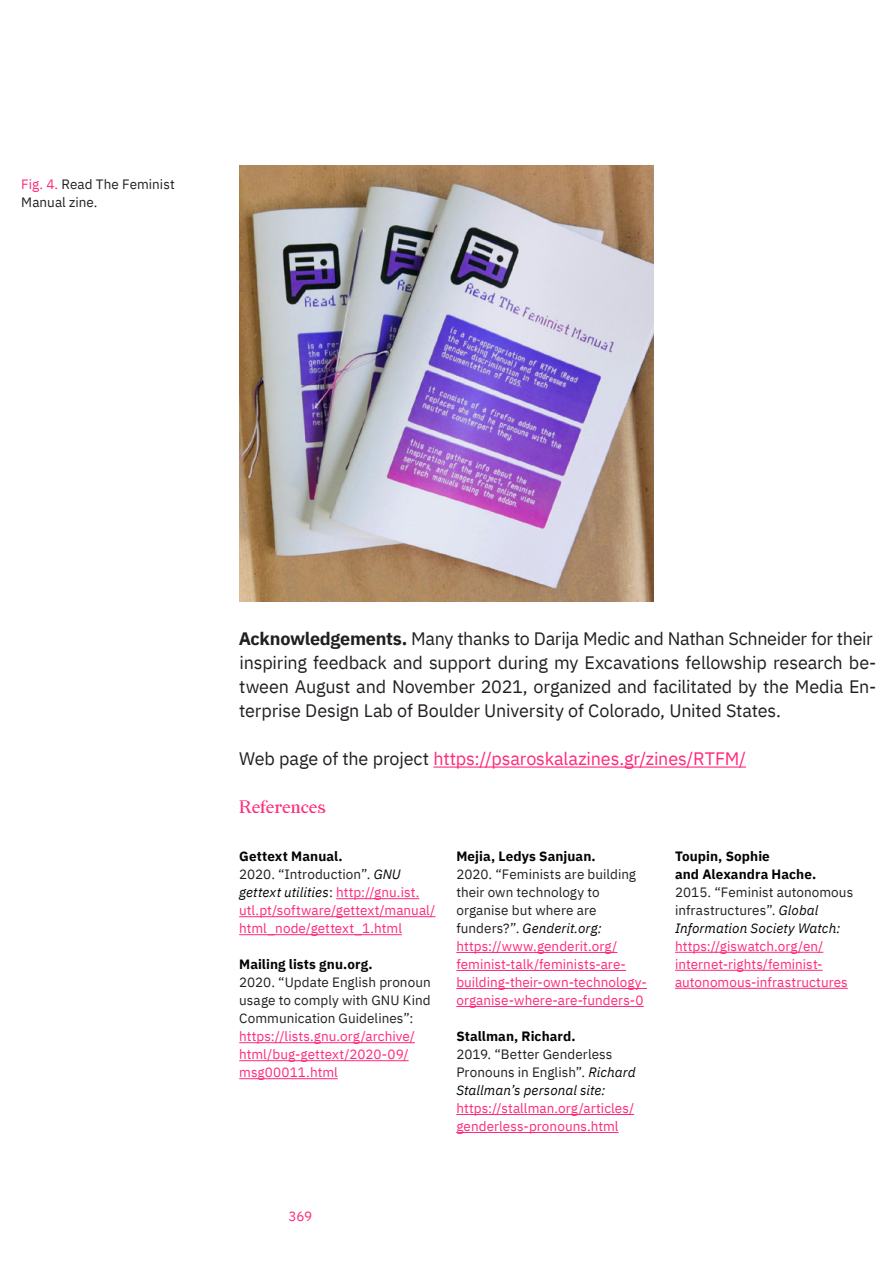
<style>
.page{position:relative;width:893px;height:1263px;background:#fff}
.page>*{position:absolute;margin:0;border:0;box-sizing:border-box;transform-origin:0 0}
.Text{font:18px/24px "IBM Plex Sans";letter-spacing:-.01em;color:#231f20}
.Text-2{font:18px "IBM Plex Sans";letter-spacing:-.005em;color:#ff287a}
.Text-3{font:18px "Redaction 35";letter-spacing:-.015em;color:#ff287a}
.Notes{font:13.5px/18px "IBM Plex Sans";letter-spacing:.005em;color:#ff287a}
.Notes-2{font:13.5px/18px "IBM Plex Sans";letter-spacing:.005em;color:#231f20}
.Notes-3{font:700 13.5px "IBM Plex Sans";letter-spacing:.005em;color:#040503}
.s1{color:#ff287a}
.s2{font-weight:700}
.s3{color:#231f20}
.s4{font-style:italic;color:#040503}
</style>
<div class="page">
<hr style="left:433px;top:766px;width:313px;height:2px;background:#ff287a">
<img style="left:239px;top:165px;width:415px;height:437px">
<hr style="left:336px;top:898px;width:83px;height:1px;background:#ff287a">
<hr style="left:239px;top:916px;width:196px;height:1px;background:#ff287a">
<hr style="left:239px;top:934px;width:163px;height:1px;background:#ff287a">
<hr style="left:239px;top:1042px;width:176px;height:1px;background:#ff287a">
<hr style="left:239px;top:1060px;width:170px;height:1px;background:#ff287a">
<hr style="left:239px;top:1078px;width:99px;height:1px;background:#ff287a">
<hr style="left:456px;top:952px;width:161px;height:1px;background:#ff287a">
<hr style="left:456px;top:970px;width:170px;height:1px;background:#ff287a">
<hr style="left:456px;top:988px;width:191px;height:1px;background:#ff287a">
<hr style="left:456px;top:1006px;width:188px;height:1px;background:#ff287a">
<hr style="left:456px;top:1114px;width:178px;height:1px;background:#ff287a">
<hr style="left:456px;top:1132px;width:163px;height:1px;background:#ff287a">
<hr style="left:675px;top:952px;width:148px;height:1px;background:#ff287a">
<hr style="left:675px;top:970px;width:148px;height:1px;background:#ff287a">
<hr style="left:675px;top:988px;width:173px;height:1px;background:#ff287a">
<p class="Notes-2" style="left:21px;top:174px;width:155px"><span class="s1">Fig. 4.</span> Read The Feminist<br>Manual zine.</p>
<p class="Text" style="left:239px;top:625px;width:639px"><span class="s2">Acknowledgements.</span> Many thanks to Darija Medic and Nathan Schneider for their inspiring feedback and support during my Excavations fellowship research be&shy;tween August and November 2021, organized and facilitated by the Media En&shy;terprise Design Lab of Boulder University of Colorado, United States.</p>
<p class="Text-2" style="left:239px;top:745px;width:508px"><span class="s3">Web page of the project</span> https://psaroskalazines.gr/zines/RTFM/</p>
<p class="Text-3" style="left:239px;top:796px;width:87px">References</p>
<p class="Notes-3" style="left:239px;top:846px;width:105px">Gettext Manual.</p>
<p class="Notes" style="left:239px;top:864px;width:198px"><span class="s3">2020. “Introduction”.</span> <span class="s4">GNU gettext utilities</span><span class="s3">:</span> http://gnu.ist. utl.pt/software/gettext/manual/ html_node/gettext_1.html</p>
<p class="Notes-3" style="left:239px;top:954px;width:135px">Mailing lists gnu.org.</p>
<p class="Notes-2" style="left:239px;top:972px;width:193px">2020. “Update English pronoun usage to comply with GNU Kind<br>Communication Guidelines”: <span class="s1">https://lists.gnu.org/archive/ html/bug-gettext/2020-09/ msg00011.html</span></p>
<p class="Notes-3" style="left:675px;top:845px;width:96px">Toupin, Sophie</p>
<p class="Notes-3" style="left:675px;top:863px;width:143px">and Alexandra Hache.</p>
<p class="Notes" style="left:675px;top:882px;width:180px"><span class="s3">2015. “Feminist autonomous infrastructures”.</span> <span class="s4">Global<br>Information Society Watch: </span>https://giswatch.org/en/ internet-rights/feminist&shy;autonomous-infrastructures</p>
<p class="Notes-3" style="left:456px;top:846px;width:141px">Mejia, Ledys Sanjuan.</p>
<p class="Notes" style="left:456px;top:864px;width:192px"><span class="s3">2020. “Feminists are building their own technology to organise but where are funders?”.</span> <span class="s4">Genderit.org: </span>https://www.genderit.org/ feminist-talk/feminists-are&shy;building-their-own-technology&shy;organise-where-are-funders-0</p>
<p class="Notes-3" style="left:456px;top:1026px;width:121px">Stallman, Richard.</p>
<p class="Notes" style="left:456px;top:1044px;width:181px"><span class="s3">2019. “Better Genderless<br>Pronouns in English”.</span> <span class="s4">Richard<br>Stallman’s personal site: </span>https://stallman.org/articles/ genderless-pronouns.html</p>
<p class="Notes" style="left:288px;top:1206px;width:25px">369</p>
</div>
